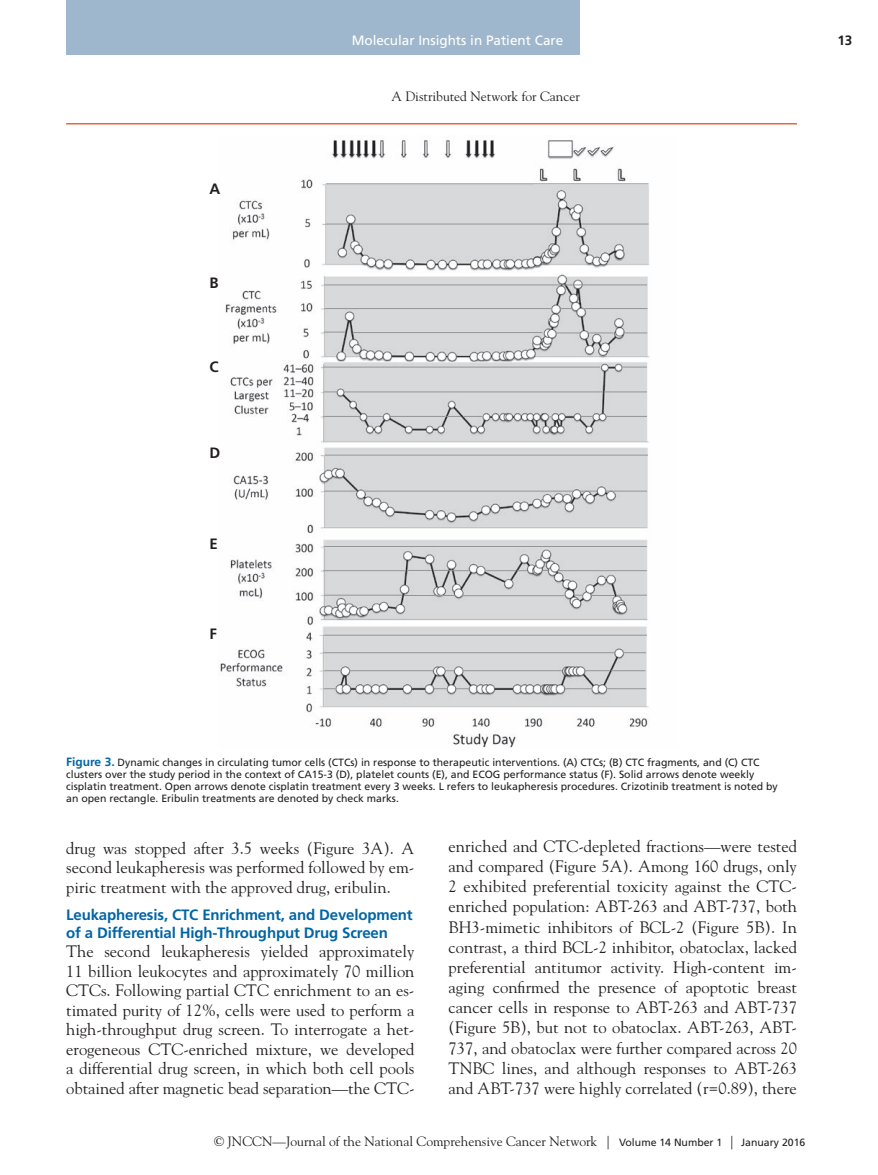
<style>
.page{position:relative;width:878px;height:1175px;background:#fff}
.page>*{position:absolute;margin:0;border:0;box-sizing:border-box;transform-origin:0 0}
.TXT__flush{font:16.5px/20.1px "Goudy Std";color:#231f20;text-align:justify}
.TXT{font:16.5px/19.5px "Goudy Std";color:#231f20;text-align:justify}
.t1{font:700 15px/18px "Frutiger LT Std";letter-spacing:-.01em;color:#0065a4}
.REF__Numbered_List{font:700 15px "Frutiger LT Std";color:#231f20}
.t2{font:13.5px "Goudy Std";color:#231f20}
.t3{font:13.5px "Frutiger LT Std";color:#fff}
.t4{font:700 13.5px "Frutiger LT Std";color:#231f20}
.TFN{font:10.5px/12px "Frutiger LT Std";color:#231f20}
.s1{font-weight:700;font-size:12px;color:#0065a4}
.s2{font-family:"Frutiger LT Std";font-size:10.5px}
</style>
<div class="page">
<div style="left:66px;top:0;width:513px;height:55px;background:#9fb7cc"></div>
<hr style="left:66px;top:123px;width:730px;height:1px;background:#ed633e">
<img style="left:220px;top:140px;width:430px;height:608px">
<hr style="left:326px;top:183px;width:322px;height:1px;background:#939598">
<svg style="left:326px;top:224px;width:22px;height:1px"></svg>
<hr style="left:324px;top:285px;width:323px;height:1px;background:#939598">
<hr style="left:324px;top:308px;width:227px;height:1px;background:#939598">
<hr style="left:584px;top:308px;width:63px;height:1px;background:#939598">
<svg style="left:324px;top:332px;width:21px;height:1px"></svg>
<hr style="left:353px;top:332px;width:189px;height:1px;background:#939598">
<svg style="left:587px;top:333px;width:26px;height:1px"></svg>
<svg style="left:623px;top:333px;width:24px;height:1px"></svg>
<svg style="left:555px;top:333px;width:25px;height:1px"></svg>
<hr style="left:352px;top:224px;width:204px;height:1px;background:#939598">
<svg style="left:558px;top:224px;width:21px;height:1px"></svg>
<hr style="left:581px;top:224px;width:67px;height:1px;background:#939598">
<hr style="left:325px;top:455px;width:323px;height:1px;background:#939598">
<hr style="left:324px;top:491px;width:33px;height:1px;background:#939598">
<hr style="left:365px;top:491px;width:208px;height:1px;background:#939598">
<svg style="left:580px;top:491px;width:17px;height:1px"></svg>
<hr style="left:605px;top:491px;width:42px;height:1px;background:#939598">
<hr style="left:324px;top:546px;width:323px;height:1px;background:#939598">
<hr style="left:323px;top:570px;width:82px;height:1px;background:#939598">
<hr style="left:324px;top:595px;width:78px;height:1px;background:#939598">
<hr style="left:404px;top:595px;width:51px;height:1px;background:#939598">
<svg style="left:591px;top:595px;width:24px;height:1px"></svg>
<hr style="left:462px;top:595px;width:102px;height:1px;background:#939598">
<hr style="left:616px;top:595px;width:31px;height:1px;background:#939598">
<svg style="left:407px;top:570px;width:62px;height:1px"></svg>
<hr style="left:485px;top:570px;width:31px;height:1px;background:#939598">
<hr style="left:557px;top:570px;width:90px;height:1px;background:#939598">
<hr style="left:323px;top:635px;width:324px;height:1px;background:#939598">
<hr style="left:323px;top:652px;width:291px;height:1px;background:#939598">
<svg style="left:623px;top:652px;width:23px;height:1px"></svg>
<svg style="left:434px;top:688px;width:13px;height:1px"></svg>
<svg style="left:456px;top:688px;width:13px;height:1px"></svg>
<svg style="left:565px;top:688px;width:26px;height:1px"></svg>
<hr style="left:606px;top:688px;width:40px;height:1px;background:#939598">
<svg style="left:324px;top:670px;width:17px;height:1px"></svg>
<hr style="left:350px;top:670px;width:83px;height:1px;background:#939598">
<hr style="left:463px;top:670px;width:99px;height:1px;background:#939598">
<svg style="left:585px;top:670px;width:24px;height:1px"></svg>
<hr style="left:611px;top:670px;width:34px;height:1px;background:#939598">
<hr style="left:323px;top:367px;width:277px;height:1px;background:#939598">
<svg style="left:621px;top:367px;width:26px;height:1px"></svg>
<svg style="left:324px;top:391px;width:13px;height:1px"></svg>
<hr style="left:344px;top:391px;width:258px;height:1px;background:#939598">
<hr style="left:604px;top:391px;width:43px;height:1px;background:#939598">
<hr style="left:323px;top:416px;width:37px;height:1px;background:#939598">
<svg style="left:366px;top:416px;width:17px;height:1px"></svg>
<hr style="left:389px;top:416px;width:56px;height:1px;background:#939598">
<svg style="left:446px;top:416px;width:36px;height:1px"></svg>
<svg style="left:581px;top:416px;width:12px;height:1px"></svg>
<hr style="left:605px;top:416px;width:42px;height:1px;background:#939598">
<p class="REF__Numbered_List" style="left:209px;top:179px;width:12px">A</p>
<p class="REF__Numbered_List" style="left:209px;top:274px;width:11px">B</p>
<p class="REF__Numbered_List" style="left:209px;top:358px;width:11px">C</p>
<p class="REF__Numbered_List" style="left:209px;top:443px;width:12px">D</p>
<p class="REF__Numbered_List" style="left:209px;top:535px;width:10px">E</p>
<p class="REF__Numbered_List" style="left:209px;top:625px;width:9px">F</p>
<p class="t3" style="left:351px;top:32px;width:213px">Molecular Insights in Patient Care</p>
<p class="t2" style="left:391px;top:88px;width:190px">A Distributed Network for Cancer</p>
<p class="t4" style="left:837px;top:32px;width:17px">13</p>
<p class="TFN" style="left:66px;top:756px;width:713px"><span class="s1">Figure 3.</span> Dynamic changes in circulating tumor cells (CTCs) in response to therapeutic interventions. (A) CTCs; (B) CTC fragments, and (C) CTC clusters over the study period in the context of CA15-3 (D), platelet counts (E), and ECOG performance status (F). Solid arrows denote weekly cisplatin treatment. Open arrows denote cisplatin treatment every 3 weeks. L refers to leukapheresis procedures. Crizotinib treatment is noted by an open rectangle. Eribulin treatments are denoted by check marks.</p>
<p class="TXT" style="left:66px;top:838px;width:350px">drug was stopped after 3.5 weeks (Figure 3A). A second leukapheresis was performed followed by em&shy;piric treatment with the approved drug, eribulin.</p>
<h2 class="t1" style="left:66px;top:905px;width:348px">Leukapheresis, CTC Enrichment, and Development of a Differential High-Throughput Drug Screen</h2>
<p class="TXT__flush" style="left:66px;top:941px;width:350px;line-height:19.5px">The second leukapheresis yielded approximately 11 billion leukocytes and approximately 70 million CTCs. Following partial CTC enrichment to an es&shy;timated purity of 12%, cells were used to perform a high-throughput drug screen. To interrogate a het&shy;erogeneous CTC-enriched mixture, we developed a differential drug screen, in which both cell pools obtained after magnetic bead separation—the CTC-</p>
<p class="TXT__flush" style="left:448px;top:836px;width:350px">enriched and CTC-depleted fractions—were tested and compared (Figure 5A). Among 160 drugs, only 2 exhibited preferential toxicity against the CTC&shy;enriched population: ABT-263 and ABT-737, both BH3-mimetic inhibitors of BCL-2 (Figure 5B). In contrast, a third BCL-2 inhibitor, obatoclax, lacked preferential antitumor activity. High-content im&shy;aging confirmed the presence of apoptotic breast cancer cells in response to ABT-263 and ABT-737 (Figure 5B), but not to obatoclax. ABT-263, ABT-737, and obatoclax were further compared across 20<br>TNBC lines, and although responses to ABT-263 and ABT-737 were highly correlated (r=0.89), there</p>
<p class="t2" style="left:214px;top:1132px;width:593px">© JNCCN—Journal of the National Comprehensive Cancer Network | <span class="s2">Volume 14 Number 1</span> | <span class="s2">January 2016</span></p>
</div>
